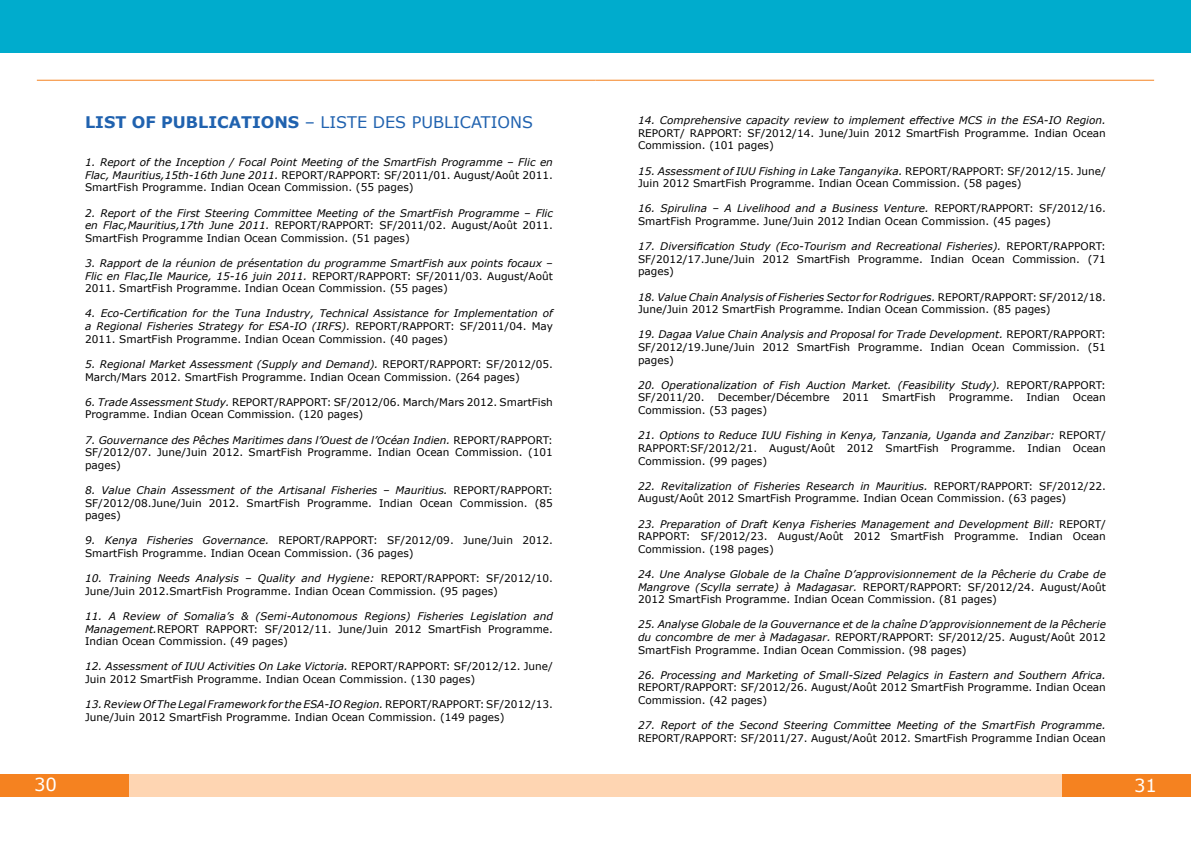
<style>
.page{position:relative;width:1191px;height:842px;background:#fff}
.page>*{position:absolute;margin:0;border:0;box-sizing:border-box;transform-origin:0 0}
.t1{font:18px "Verdana";color:#fff}
.t2{font:16px "Verdana";color:#2062af}
.t3{font:10.5px/12.6px "Verdana";color:#000}
.t4{font:italic 10.5px/12.6px "Verdana";color:#000;text-align:justify}
.s1{font-weight:700}
.s2{font-style:normal}
.s3{font-style:italic}
</style>
<div class="page">
<div style="left:0;top:774px;width:129px;height:23px;background:#f58220"></div>
<div style="left:129px;top:774px;width:466px;height:23px;background:#fed5b2"></div>
<div style="left:0;top:0;width:595px;height:53px;background:#00accd"></div>
<div style="left:595px;top:0;width:596px;height:53px;background:#00accd"></div>
<hr style="left:37px;top:80px;width:558px;height:1px;background:#f58220">
<hr style="left:595px;top:80px;width:559px;height:1px;background:#f58220">
<div style="left:1062px;top:774px;width:129px;height:23px;background:#f58220"></div>
<div style="left:595px;top:774px;width:467px;height:23px;background:#fed5b2"></div>
<h2 class="t2" style="left:85px;top:112px;width:449px"><span class="s1">LIST OF PU BLICATIONS</span> – LISTE DES PUBLICATIONS</h2>
<p class="t4" style="left:85px;top:156px;width:469px">1. Report of the Inception / Focal Point Meeting of the SmartFish Programme – Flic en Flac, Mauritius,15th-16th June 2011. <span class="s2">REPORT/RAPPORT: SF/2011/01. August/Août 2011.<br>SmartFish Programme. Indian Ocean Commission. (55 pages)</span></p>
<p class="t4" style="left:85px;top:206px;width:469px">2. Report of the First Steering Committee Meeting of the SmartFish Programme – Flic en Flac,Mauritius,17th June 2011. <span class="s2">REPORT/RAPPORT: SF/2011/02. August/Août 2011.<br>SmartFish Programme Indian Ocean Commission. (51 pages)</span></p>
<p class="t4" style="left:85px;top:257px;width:469px">3. Rapport de la réunion de présentation du programme SmartFish aux points focaux – Flic en Flac,Ile Maurice, 15-16 juin 2011. <span class="s2">REPORT/RAPPORT: SF/2011/03. August/Août 2011. SmartFish Programme. Indian Ocean Commission. (55 pages)</span></p>
<p class="t4" style="left:85px;top:307px;width:469px">4. Eco-Certification for the Tuna Industry, Technical Assistance for Implementation of a Regional Fisheries Strategy for ESA-IO (IRFS). <span class="s2">REPORT/RAPPORT: SF/2011/04. May 2011. SmartFish Programme. Indian Ocean Commission. (40 pages)</span></p>
<p class="t3" style="left:85px;top:358px;width:469px"><span class="s3">5. Regional Market Assessment (Supply and Demand).</span> REPORT/RAPPORT: SF/2012/05.<br>March/Mars 2012. SmartFish Programme. Indian Ocean Commission. (264 pages)</p>
<p class="t3" style="left:85px;top:395px;width:469px"><span class="s3">6. Trade Assessment Study.</span> REPORT/RAPPORT: SF/2012/06. March/Mars 2012. SmartFish<br>Programme. Indian Ocean Commission. (120 pages)</p>
<p class="t3" style="left:85px;top:433px;width:469px;text-align:justify"><span class="s3">7. Gouvernance des Pêches Maritimes dans l’Ouest de l’Océan Indien.</span> REPORT/RAPPORT:<br>SF/2012/07. June/Juin 2012. SmartFish Programme. Indian Ocean Commission. (101 pages)</p>
<p class="t3" style="left:85px;top:484px;width:469px;text-align:justify"><span class="s3">8. Value Chain Assessment of the Artisanal Fisheries – Mauritius.</span> REPORT/RAPPORT:<br>SF/2012/08.June/Juin 2012. SmartFish Programme. Indian Ocean Commission. (85 pages)</p>
<p class="t3" style="left:85px;top:534px;width:469px"><span class="s3">9. Kenya Fisheries Governance.</span> REPORT/RAPPORT: SF/2012/09. June/Juin 2012.<br>SmartFish Programme. Indian Ocean Commission. (36 pages)</p>
<p class="t3" style="left:85px;top:572px;width:469px"><span class="s3">10. Training Needs Analysis – Quality and Hygiene:</span> REPORT/RAPPORT: SF/2012/10.<br>June/Juin 2012.SmartFish Programme. Indian Ocean Commission. (95 pages)</p>
<p class="t3" style="left:85px;top:610px;width:469px;text-align:justify"><span class="s3">11. A Review of Somalia’s &amp; (Semi-Autonomous Regions) Fisheries Legislation and Management.</span>REPORT RAPPORT: SF/2012/11. June/Juin 2012 SmartFish Programme.<br>Indian Ocean Commission. (49 pages)</p>
<p class="t3" style="left:85px;top:660px;width:469px"><span class="s3">12. Assessment of IUU Activities On Lake Victoria.</span> REPORT/RAPPORT: SF/2012/12. June/<br>Juin 2012 SmartFish Programme. Indian Ocean Commission. (130 pages)</p>
<p class="t3" style="left:85px;top:698px;width:469px"><span class="s3">13. Review Of The Legal Framework for the ESA-IO Region.</span> REPORT/RAPPORT: SF/2012/13.<br>June/Juin 2012 SmartFish Programme. Indian Ocean Commission. (149 pages)</p>
<p class="t4" style="left:638px;top:114px;width:469px">14. Comprehensive capacity review to implement effective MCS in the ESA-IO Region.</p>
<p class="t3" style="left:638px;top:127px;width:469px">REPORT/ RAPPORT: SF/2012/14. June/Juin 2012 SmartFish Programme. Indian Ocean<br>Commission. (101 pages)</p>
<p class="t3" style="left:638px;top:164px;width:469px"><span class="s3">15. Assessment of IUU Fishing in Lake Tanganyika.</span> REPORT/RAPPORT: SF/2012/15. June/<br>Juin 2012 SmartFish Programme. Indian Ocean Commission. (58 pages)</p>
<p class="t3" style="left:638px;top:202px;width:469px"><span class="s3">16. Spirulina – A Livelihood and a Business Venture.</span> REPORT/RAPPORT: SF/2012/16.<br>SmartFish Programme. June/Juin 2012 Indian Ocean Commission. (45 pages)</p>
<p class="t3" style="left:638px;top:240px;width:469px;text-align:justify"><span class="s3">17. Diversification Study (Eco-Tourism and Recreational Fisheries).</span> REPORT/RAPPORT:<br>SF/2012/17.June/Juin 2012 SmartFish Programme. Indian Ocean Commission. (71 pages)</p>
<p class="t3" style="left:638px;top:290px;width:469px"><span class="s3">18. Value Chain Analysis of Fisheries Sector for Rodrigues.</span> REPORT/RAPPORT: SF/2012/18.<br>June/Juin 2012 SmartFish Programme. Indian Ocean Commission. (85 pages)</p>
<p class="t3" style="left:638px;top:328px;width:469px;text-align:justify"><span class="s3">19. Dagaa Value Chain Analysis and Proposal for Trade Development.</span> REPORT/RAPPORT:<br>SF/2012/19.June/Juin 2012 SmartFish Programme. Indian Ocean Commission. (51 pages)</p>
<p class="t3" style="left:638px;top:379px;width:469px;text-align:justify"><span class="s3">20. Operationalization of Fish Auction Market. (Feasibility Study).</span> REPORT/RAPPORT:<br>SF/2011/20. December/Décembre 2011 SmartFish Programme. Indian Ocean Commission. (53 pages)</p>
<p class="t3" style="left:638px;top:429px;width:469px;text-align:justify"><span class="s3">21. Options to Reduce IUU Fishing in Kenya, Tanzania, Uganda and Zanzibar:</span> REPORT/ RAPPORT:SF/2012/21. August/Août 2012 SmartFish Programme. Indian Ocean Commission. (99 pages)</p>
<p class="t3" style="left:638px;top:479px;width:469px"><span class="s3">22. Revitalization of Fisheries Research in Mauritius.</span> REPORT/RAPPORT: SF/2012/22.<br>August/Août 2012 SmartFish Programme. Indian Ocean Commission. (63 pages)</p>
<p class="t3" style="left:638px;top:517px;width:469px;text-align:justify"><span class="s3">23. Preparation of Draft Kenya Fisheries Management and Development Bill:</span> REPORT/ RAPPORT: SF/2012/23. August/Août 2012 SmartFish Programme. Indian Ocean Commission. (198 pages)</p>
<p class="t4" style="left:638px;top:568px;width:469px">24. Une Analyse Globale de la Chaîne D’approvisionnement de la Pêcherie du Crabe de Mangrove (Scylla serrate) à Madagasar. <span class="s2">REPORT/RAPPORT: SF/2012/24. August/Août 2012 SmartFish Programme. Indian Ocean Commission. (81 pages)</span></p>
<p class="t4" style="left:638px;top:618px;width:469px">25. Analyse Globale de la Gouvernance et de la chaîne D’approvisionnement de la Pêcherie du concombre de mer à Madagasar. <span class="s2">REPORT/RAPPORT: SF/2012/25. August/Août 2012<br>SmartFish Programme. Indian Ocean Commission. (98 pages)</span></p>
<p class="t4" style="left:638px;top:668px;width:469px">26. Processing and Marketing of Small-Sized Pelagics in Eastern and Southern Africa.</p>
<p class="t3" style="left:638px;top:681px;width:469px">REPORT/RAPPORT: SF/2012/26. August/Août 2012 SmartFish Programme. Indian Ocean<br>Commission. (42 pages)</p>
<p class="t4" style="left:638px;top:719px;width:469px">27. Report of the Second Steering Committee Meeting of the SmartFish Programme.</p>
<p class="t3" style="left:638px;top:731px;width:469px">REPORT/RAPPORT: SF/2011/27. August/Août 2012. SmartFish Programme Indian Ocean</p>
<h1 class="t1" style="left:34px;top:772px;width:24px">30</h1>
<h1 class="t1" style="left:1134px;top:773px;width:24px">31</h1>
</div>
